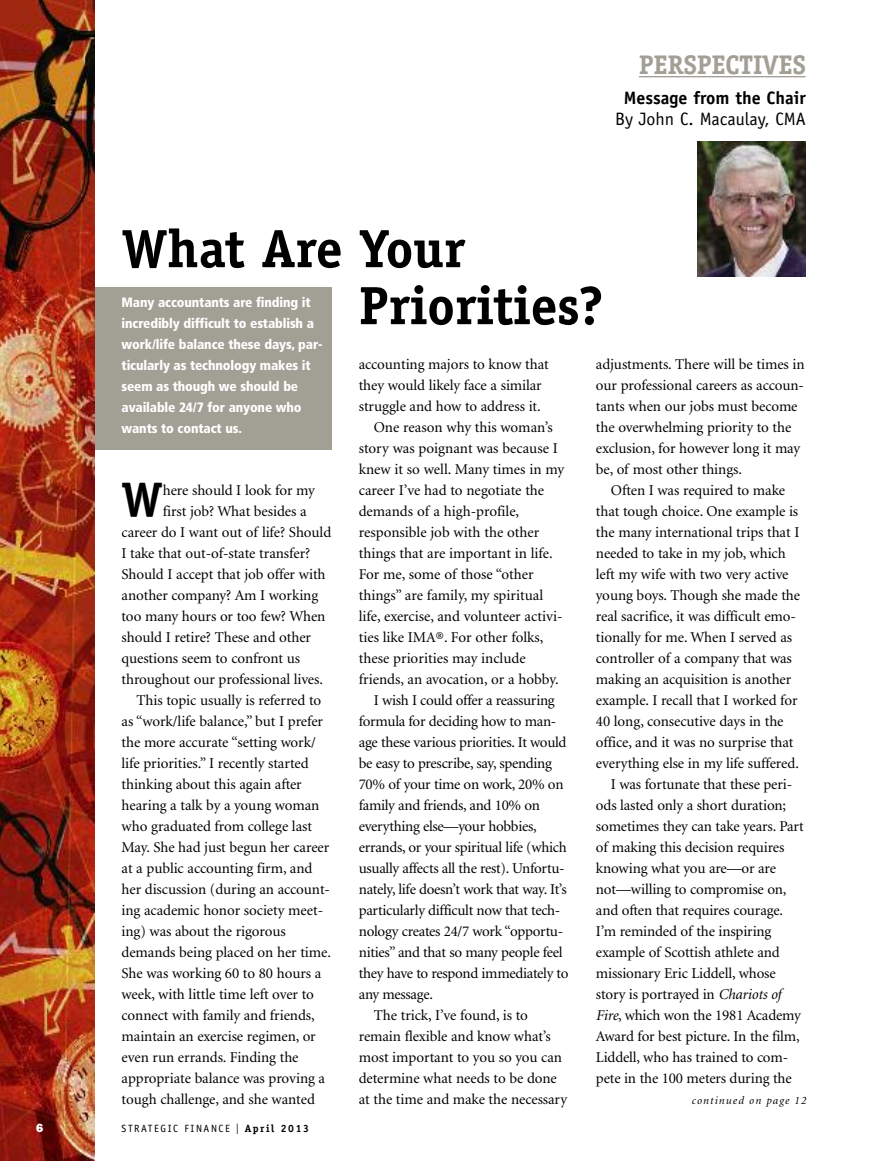
<style>
.page{position:relative;width:878px;height:1161px;background:#fff}
.page>*{position:absolute;margin:0;border:0;box-sizing:border-box;transform-origin:0 0}
.t1{font:700 54px/57px "Officina Serif";letter-spacing:-.01em;color:#000}
.t2{font:700 48.6px "Officina Serif";color:#000}
.t3{font:700 27px "Officina Serif";letter-spacing:-.015em;color:#a2a095}
.t4{font:18px "Officina Sans";color:#000}
.t5{font:700 18px "Officina Sans";color:#000}
.t6{font:15px/21px "Minion";letter-spacing:-.005em;color:#000}
.t7{font:900 condensed 13.5px/21px "Frutiger";letter-spacing:-.01em;color:#fff}
.t8{font:800 12px "Franklin Gothic";color:#fff}
.t9{font:italic 11.25px "Minion";letter-spacing:.1em;color:#000}
.t10{font:10.5px "Officina Sans";letter-spacing:.15em;color:#000}
.s1{font-style:italic}
.s2{font-family:"Franklin Gothic";font-size:15px}
.s3{font-family:"Officina Serif";font-weight:700}
</style>
<div class="page">
<hr style="left:638px;top:76px;width:167px;height:1px;background:#a2a095">
<div style="left:94px;top:287px;width:238px;height:162px;background:#a2a095"></div>
<img style="left:698px;top:141px;width:108px;height:135px">
<img style="left:0;top:0;width:94px;height:1161px">
<h3 class="t3" style="left:638px;top:54px;width:169px">PERSPECTIVES</h3>
<p class="t5" style="left:624px;top:91px;width:183px">Message from the Chair</p>
<p class="t4" style="left:615px;top:112px;width:192px">By John C. Macaulay, CMA</p>
<h1 class="t1" style="left:359px;top:225px;width:246px;text-indent:-237px">What Are Your<br>Priorities?</h1>
<p class="t7" style="left:122px;top:293px;width:202px">Many accountants are finding it incredibly difficult to establish a work/life balance these days, par&shy;ticularly as technology makes it seem as though we should be available 24/7 for anyone who wants to contact us.</p>
<p class="t6" style="left:359px;top:355px;width:191px">accounting majors to know that</p>
<p class="t6" style="left:359px;top:376px;width:184px">they would likely face a similar</p>
<p class="t6" style="left:359px;top:397px;width:183px">struggle and how to address it.</p>
<p class="t6" style="left:374px;top:418px;width:181px">One reason why this woman’s</p>
<p class="t6" style="left:359px;top:439px;width:201px">story was poignant was because I</p>
<p class="t6" style="left:359px;top:460px;width:207px">knew it so well. Many times in my</p>
<p class="t6" style="left:359px;top:481px;width:187px">career I’ve had to negotiate the</p>
<p class="t6" style="left:359px;top:502px;width:162px">demands of a high-profile,</p>
<p class="t6" style="left:359px;top:523px;width:182px">responsible job with the other</p>
<p class="t6" style="left:359px;top:544px;width:195px">things that are important in life.</p>
<p class="t6" style="left:359px;top:565px;width:176px">For me, some of those “other</p>
<p class="t6" style="left:359px;top:586px;width:186px">things” are family, my spiritual</p>
<p class="t6" style="left:359px;top:607px;width:205px">life, exercise, and volunteer activi-</p>
<p class="t6" style="left:359px;top:628px;width:186px">ties like IMA®. For other folks,</p>
<p class="t6" style="left:359px;top:649px;width:168px">these priorities may include</p>
<p class="t6" style="left:359px;top:670px;width:201px">friends, an avocation, or a hobby.</p>
<p class="t6" style="left:374px;top:691px;width:182px">I wish I could offer a reassuring</p>
<p class="t6" style="left:359px;top:712px;width:199px">formula for deciding how to man-</p>
<p class="t6" style="left:359px;top:733px;width:209px">age these various priorities. It would</p>
<p class="t6" style="left:359px;top:754px;width:195px">be easy to prescribe, say, spending</p>
<p class="t6" style="left:359px;top:775px;width:206px">70% of your time on work, 20% on</p>
<p class="t6" style="left:359px;top:796px;width:183px">family and friends, and 10% on</p>
<p class="t6" style="left:359px;top:817px;width:179px">everything else—your hobbies,</p>
<p class="t6" style="left:359px;top:838px;width:209px">errands, or your spiritual life (which</p>
<p class="t6" style="left:359px;top:859px;width:207px">usually affects all the rest). Unfortu-</p>
<p class="t6" style="left:359px;top:880px;width:209px">nately, life doesn’t work that way. It’s</p>
<p class="t6" style="left:359px;top:901px;width:203px">particularly difficult now that tech-</p>
<p class="t6" style="left:359px;top:922px;width:206px">nology creates 24/7 work “opportu-</p>
<p class="t6" style="left:359px;top:943px;width:205px">nities” and that so many people feel</p>
<p class="t6" style="left:359px;top:964px;width:211px">they have to respond immediately to</p>
<p class="t6" style="left:359px;top:985px;width:76px">any message.</p>
<p class="t6" style="left:374px;top:1006px;width:156px">The trick, I’ve found, is to</p>
<p class="t6" style="left:359px;top:1027px;width:194px">remain flexible and know what’s</p>
<p class="t6" style="left:359px;top:1048px;width:205px">most important to you so you can</p>
<p class="t6" style="left:359px;top:1069px;width:199px">determine what needs to be done</p>
<p class="t6" style="left:359px;top:1090px;width:210px">at the time and make the necessary</p>
<p class="t6" style="left:596px;top:355px;width:210px">adjustments. There will be times in our professional careers as accoun&shy;tants when our jobs must become the overwhelming priority to the exclusion, for however long it may be, of most other things.</p>
<p class="t6" style="left:611px;top:481px;width:176px">Often I was required to make</p>
<p class="t6" style="left:596px;top:502px;width:204px">that tough choice. One example is</p>
<p class="t6" style="left:596px;top:523px;width:205px">the many international trips that I</p>
<p class="t6" style="left:596px;top:544px;width:191px">needed to take in my job, which</p>
<p class="t6" style="left:596px;top:565px;width:194px">left my wife with two very active</p>
<p class="t6" style="left:596px;top:586px;width:206px">young boys. Though she made the</p>
<p class="t6" style="left:596px;top:607px;width:201px">real sacrifice, it was difficult emo-</p>
<p class="t6" style="left:596px;top:628px;width:198px">tionally for me. When I served as</p>
<p class="t6" style="left:596px;top:649px;width:197px">controller of a company that was</p>
<p class="t6" style="left:596px;top:670px;width:197px">making an acquisition is another</p>
<p class="t6" style="left:596px;top:691px;width:203px">example. I recall that I worked for</p>
<p class="t6" style="left:596px;top:712px;width:189px">40 long, consecutive days in the</p>
<p class="t6" style="left:596px;top:733px;width:199px">office, and it was no surprise that</p>
<p class="t6" style="left:596px;top:754px;width:204px">everything else in my life suffered.</p>
<p class="t6" style="left:611px;top:775px;width:183px">I was fortunate that these peri-</p>
<p class="t6" style="left:596px;top:796px;width:192px">ods lasted only a short duration;</p>
<p class="t6" style="left:596px;top:817px;width:209px">sometimes they can take years. Part</p>
<p class="t6" style="left:596px;top:838px;width:190px">of making this decision requires</p>
<p class="t6" style="left:596px;top:859px;width:182px">knowing what you are—or are</p>
<p class="t6" style="left:596px;top:880px;width:192px">not—willing to compromise on,</p>
<p class="t6" style="left:596px;top:901px;width:189px">and often that requires courage.</p>
<p class="t6" style="left:596px;top:922px;width:177px">I’m reminded of the inspiring</p>
<p class="t6" style="left:596px;top:943px;width:185px">example of Scottish athlete and</p>
<p class="t6" style="left:596px;top:964px;width:181px">missionary Eric Liddell, whose</p>
<p class="t6" style="left:596px;top:985px;width:187px">story is portrayed in <span class="s1">Chariots of</span></p>
<p class="t6" style="left:596px;top:1006px;width:206px"><span class="s1">Fire</span>, which won the 1981 Academy</p>
<p class="t6" style="left:596px;top:1027px;width:205px">Award for best picture. In the film,</p>
<p class="t6" style="left:596px;top:1048px;width:194px">Liddell, who has trained to com-</p>
<p class="t6" style="left:596px;top:1069px;width:197px">pete in the 100 meters during the</p>
<h2 class="t2" style="left:122px;top:481px;width:43px">W</h2>
<p class="t6" style="left:163px;top:481px;width:154px">here should I look for my</p>
<p class="t6" style="left:163px;top:502px;width:145px">first job? What besides a</p>
<p class="t6" style="left:122px;top:523px;width:211px">career do I want out of life? Should</p>
<p class="t6" style="left:122px;top:544px;width:190px">I take that out-of-state transfer?</p>
<p class="t6" style="left:122px;top:565px;width:205px">Should I accept that job offer with</p>
<p class="t6" style="left:122px;top:586px;width:198px">another company? Am I working</p>
<p class="t6" style="left:122px;top:607px;width:205px">too many hours or too few? When</p>
<p class="t6" style="left:122px;top:628px;width:191px">should I retire? These and other</p>
<p class="t6" style="left:122px;top:649px;width:180px">questions seem to confront us</p>
<p class="t6" style="left:122px;top:670px;width:203px">throughout our professional lives.</p>
<p class="t6" style="left:136px;top:691px;width:186px">This topic usually is referred to</p>
<p class="t6" style="left:121px;top:712px;width:203px">as “work/life balance,” but I prefer</p>
<p class="t6" style="left:121px;top:733px;width:196px">the more accurate “setting work/</p>
<p class="t6" style="left:121px;top:754px;width:189px">life priorities.” I recently started</p>
<p class="t6" style="left:122px;top:775px;width:182px">thinking about this again after</p>
<p class="t6" style="left:122px;top:796px;width:199px">hearing a talk by a young woman</p>
<p class="t6" style="left:122px;top:817px;width:192px">who graduated from college last</p>
<p class="t6" style="left:122px;top:838px;width:209px">May. She had just begun her career</p>
<p class="t6" style="left:122px;top:859px;width:192px">at a public accounting firm, and</p>
<p class="t6" style="left:122px;top:880px;width:210px">her discussion (during an account-</p>
<p class="t6" style="left:122px;top:901px;width:203px">ing academic honor society meet-</p>
<p class="t6" style="left:122px;top:922px;width:166px">ing) was about the rigorous</p>
<p class="t6" style="left:122px;top:943px;width:211px">demands being placed on her time.</p>
<p class="t6" style="left:122px;top:964px;width:201px">She was working 60 to 80 hours a</p>
<p class="t6" style="left:122px;top:985px;width:194px">week, with little time left over to</p>
<p class="t6" style="left:122px;top:1006px;width:195px">connect with family and friends,</p>
<p class="t6" style="left:122px;top:1027px;width:196px">maintain an exercise regimen, or</p>
<p class="t6" style="left:122px;top:1048px;width:178px">even run errands. Finding the</p>
<p class="t6" style="left:122px;top:1069px;width:205px">appropriate balance was proving a</p>
<p class="t6" style="left:122px;top:1090px;width:195px">tough challenge, and she wanted</p>
<p class="t9" style="left:691px;top:1096px;width:116px">continued on page 12</p>
<p class="t8" style="left:36px;top:1124px;width:9px">6</p>
<p class="t10" style="left:122px;top:1125px;width:189px">STRATEGIC FINANCE <span class="s2">I</span> <span class="s3">April 2013</span></p>
</div>
